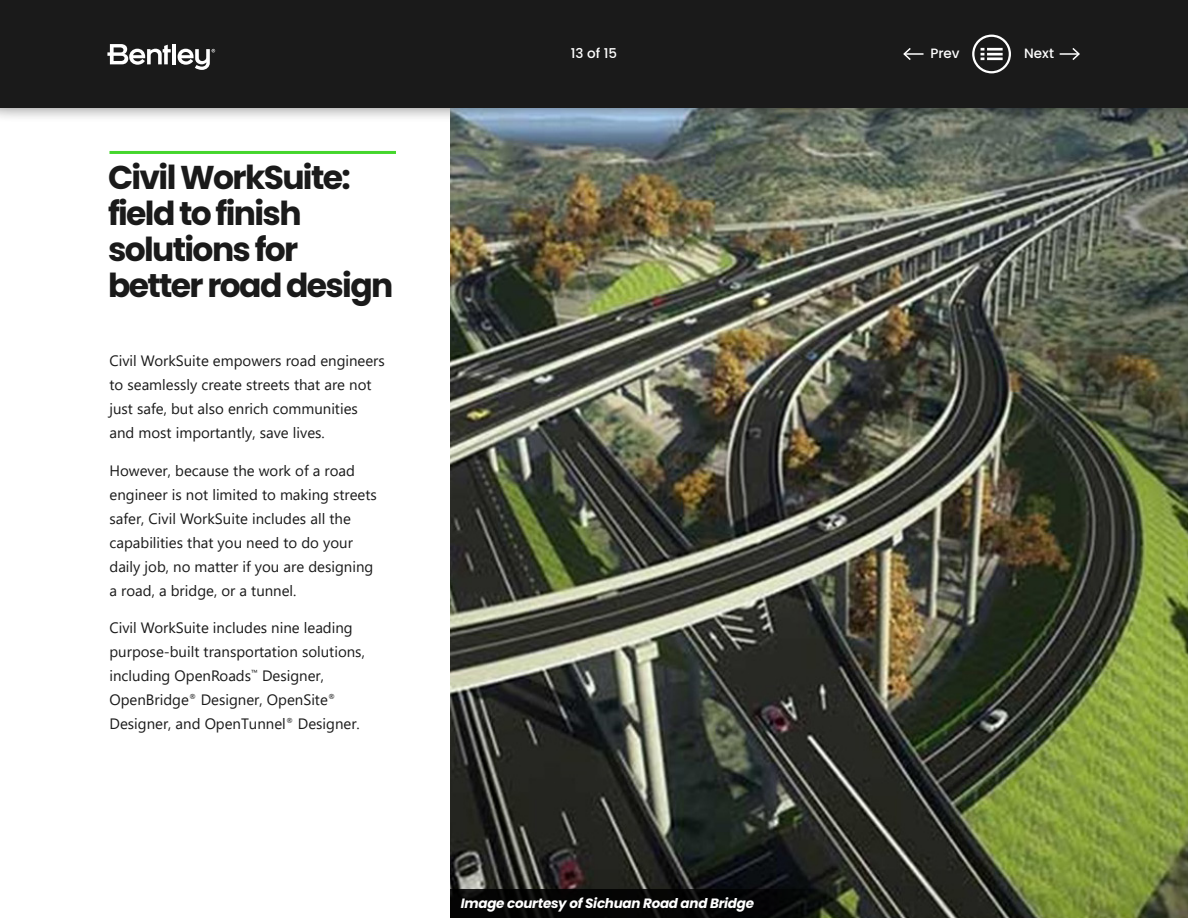
<style>
.page{position:relative;width:1188px;height:918px;background:#fff}
.page>*{position:absolute;margin:0;border:0;box-sizing:border-box;transform-origin:0 0}
.t1{font:700 33px/36px "Poppins";letter-spacing:-.05em;color:#1a1a1a}
.t2{font:15px/24px "Segoe UI";color:#1a1a1a}
.t3{font:italic 700 13.5px "Poppins";letter-spacing:-.02em;color:#fff}
.t4{font:500 13.5px "Poppins";color:#fff}
</style>
<div class="page">
<img style="left:450px;top:123px;width:738px;height:795px">
<div style="left:0;top:0;width:1188px;height:123px;background:#000;opacity:.75"></div>
<div style="left:0;top:0;width:1188px;height:108px;background:#1a1a1a"></div>
<svg style="left:107px;top:44px;width:64px;height:21px"></svg>
<hr style="left:172px;top:44px;width:4px;height:20px;background:#fff">
<svg style="left:178px;top:49px;width:37px;height:21px"></svg>
<hr style="left:904px;top:53px;width:20px;height:2px;background:#fff">
<svg style="left:903px;top:48px;width:9px;height:12px"></svg>
<svg style="left:1060px;top:48px;width:20px;height:12px"></svg>
<svg style="left:972px;top:35px;width:39px;height:38px"></svg>
<hr style="left:110px;top:151px;width:286px;height:3px;background:#44d62c">
<svg style="left:450px;top:889px;width:378px;height:29px;fill:#040404"></svg>
<h1 class="t1" style="left:108px;top:159px;width:287px">Civil WorkSuite: field to finish solutions for better road design</h1>
<p class="t2" style="left:110px;top:348px;width:277px">Civil WorkSuite empowers road engineers to seamlessly create streets that are not just safe, but also enrich communities and most importantly, save lives.</p>
<p class="t2" style="left:110px;top:457px;width:269px">However, because the work of a road engineer is not limited to making streets safer, Civil WorkSuite includes all the capabilities that you need to do your daily job, no matter if you are designing a road, a bridge, or a tunnel.</p>
<p class="t2" style="left:109px;top:615px;width:257px">Civil WorkSuite includes nine leading purpose-built transportation solutions, including OpenRoads<sup>™</sup> Designer, OpenBridge<sup>®</sup> Designer, OpenSite<sup>® </sup>Designer, and OpenTunnel<sup>®</sup> Designer.</p>
<p class="t4" style="left:571px;top:46px;width:48px">13 of 15</p>
<p class="t4" style="left:930px;top:46px;width:31px">Prev</p>
<p class="t4" style="left:1024px;top:46px;width:31px">Next</p>
<p class="t3" style="left:461px;top:895px;width:295px">Image courtesy of Sichuan Road and Bridge</p>
</div>
